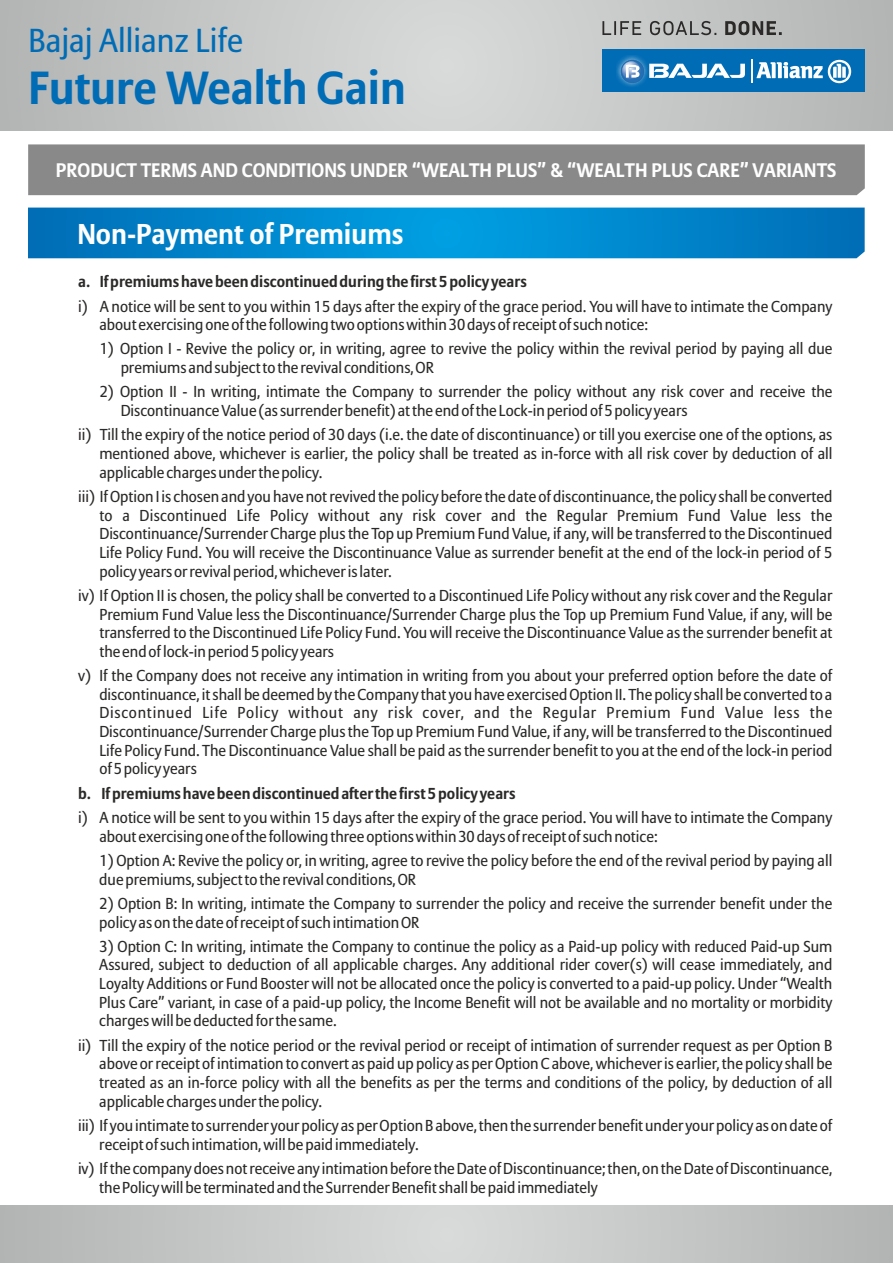
<style>
.page{position:relative;width:893px;height:1263px;background:#fff}
.page>*{position:absolute;margin:0;border:0;box-sizing:border-box;transform-origin:0 0}
.t1{font:700 46.05px "Allianz Sans";color:#006cb5}
.t2{font:300 33px "Allianz Sans";color:#006cb5}
.t3{font:700 28.5px "Allianz Sans";color:#fefefe}
.t4{font:700 19.5px "Allianz Sans";color:#fefefe}
.t5{font:300 15.75px/18.6px "Allianz Sans";color:#2b2a29}
.t6{font:700 15.75px "Allianz Sans";color:#2b2a29}
</style>
<div class="page">
<svg style="left:0;top:0;width:893px;height:131px;background:#c6c7c7"></svg>
<svg style="left:0;top:1205px;width:893px;height:58px;background:#c5c6c6"></svg>
<svg style="left:28px;top:208px;width:837px;height:50px;background:#0086cc"></svg>
<div style="left:28px;top:144px;width:837px;height:51px;background:#898989"></div>
<div style="left:602px;top:49px;width:263px;height:43px;background:#006cb5"></div>
<img style="left:616px;top:55px;width:25px;height:32px">
<svg style="left:620px;top:59px;width:125px;height:25px"></svg>
<svg style="left:751px;top:60px;width:100px;height:23px"></svg>
<svg style="left:602px;top:21px;width:180px;height:14px;background:#919191"></svg>
<h2 class="t2" style="left:28px;top:27px;width:216px">Bajaj Allianz Life</h2>
<h1 class="t1" style="left:28px;top:68px;width:379px">Future Wealth Gain</h1>
<p class="t4" style="left:56px;top:162px;width:782px">PRODUCT TERMS AND CONDITIONS UNDER “WEALTH PLUS” &amp; “WEALTH PLUS CARE” VARIANTS</p>
<h3 class="t3" style="left:77px;top:222px;width:328px">Non-Payment of Premiums</h3>
<p class="t6" style="left:78px;top:275px;width:450px">a. If premiums have been discontinued during the first 5 policy years</p>
<p class="t5" style="left:99px;top:298px;width:734px;text-indent:-21px">i) A notice will be sent to you within 15 days after the expiry of the grace period. You will have to intimate the Company about exercising one of the following two options within 30 days of receipt of such notice:</p>
<p class="t5" style="left:121px;top:341px;width:713px;text-indent:-21px">1) Option I - Revive the policy or, in writing, agree to revive the policy within the revival period by paying all due premiums and subject to the revival conditions, OR</p>
<p class="t5" style="left:121px;top:384px;width:713px;text-indent:-21px">2) Option II - In writing, intimate the Company to surrender the policy without any risk cover and receive the<br>Discontinuance Value (as surrender benefit) at the end of the Lock-in period of 5 policy years</p>
<p class="t5" style="left:99px;top:427px;width:734px;text-align:justify;text-indent:-21px">ii) Till the expiry of the notice period of 30 days (i.e. the date of discontinuance) or till you exercise one of the options, as mentioned above, whichever is earlier, the policy shall be treated as in-force with all risk cover by deduction of all applicable charges under the policy.</p>
<p class="t5" style="left:99px;top:488px;width:734px;text-align:justify;text-indent:-21px">iii) If Option I is chosen and you have not revived the policy before the date of discontinuance, the policy shall be converted to a Discontinued Life Policy without any risk cover and the Regular Premium Fund Value less the Discontinuance/Surrender Charge plus the Top up Premium Fund Value, if any, will be transferred to the Discontinued Life Policy Fund. You will receive the Discontinuance Value as surrender benefit at the end of the lock-in period of 5 policy years or revival period, whichever is later.</p>
<p class="t5" style="left:99px;top:587px;width:734px;text-align:justify;text-indent:-21px">iv) If Option II is chosen, the policy shall be converted to a Discontinued Life Policy without any risk cover and the Regular Premium Fund Value less the Discontinuance/Surrender Charge plus the Top up Premium Fund Value, if any, will be transferred to the Discontinued Life Policy Fund. You will receive the Discontinuance Value as the surrender benefit at the end of lock-in period 5 policy years</p>
<p class="t5" style="left:99px;top:667px;width:734px;text-align:justify;text-indent:-21px">v) If the Company does not receive any intimation in writing from you about your preferred option before the date of discontinuance, it shall be deemed by the Company that you have exercised Option II. The policy shall be converted to a Discontinued Life Policy without any risk cover, and the Regular Premium Fund Value less the Discontinuance/Surrender Charge plus the Top up Premium Fund Value, if any, will be transferred to the Discontinued Life Policy Fund. The Discontinuance Value shall be paid as the surrender benefit to you at the end of the lock-in period of 5 policy years</p>
<p class="t6" style="left:78px;top:787px;width:439px">b. If premiums have been discontinued after the first 5 policy years</p>
<p class="t5" style="left:99px;top:809px;width:734px;text-indent:-21px">i) A notice will be sent to you within 15 days after the expiry of the grace period. You will have to intimate the Company about exercising one of the following three options within 30 days of receipt of such notice:</p>
<p class="t5" style="left:99px;top:852px;width:734px">1) Option A: Revive the policy or, in writing, agree to revive the policy before the end of the revival period by paying all due premiums, subject to the revival conditions, OR</p>
<p class="t5" style="left:99px;top:895px;width:734px">2) Option B: In writing, intimate the Company to surrender the policy and receive the surrender benefit under the policy as on the date of receipt of such intimation OR</p>
<p class="t5" style="left:99px;top:938px;width:734px;text-align:justify">3) Option C: In writing, intimate the Company to continue the policy as a Paid-up policy with reduced Paid-up Sum Assured, subject to deduction of all applicable charges. Any additional rider cover(s) will cease immediately, and Loyalty Additions or Fund Booster will not be allocated once the policy is converted to a paid-up policy. Under “Wealth Plus Care” variant, in case of a paid-up policy, the Income Benefit will not be available and no mortality or morbidity charges will be deducted for the same.</p>
<p class="t5" style="left:99px;top:1037px;width:734px;text-align:justify;text-indent:-21px">ii) Till the expiry of the notice period or the revival period or receipt of intimation of surrender request as per Option B above or receipt of intimation to convert as paid up policy as per Option C above, whichever is earlier, the policy shall be treated as an in-force policy with all the benefits as per the terms and conditions of the policy, by deduction of all applicable charges under the policy.</p>
<p class="t5" style="left:99px;top:1117px;width:734px;text-indent:-21px">iii) If you intimate to surrender your policy as per Option B above, then the surrender benefit under your policy as on date of receipt of such intimation, will be paid immediately.</p>
<p class="t5" style="left:99px;top:1160px;width:734px;text-indent:-21px">iv) If the company does not receive any intimation before the Date of Discontinuance; then, on the Date of Discontinuance, the Policy will be terminated and the Surrender Benefit shall be paid immediately</p>
</div>
